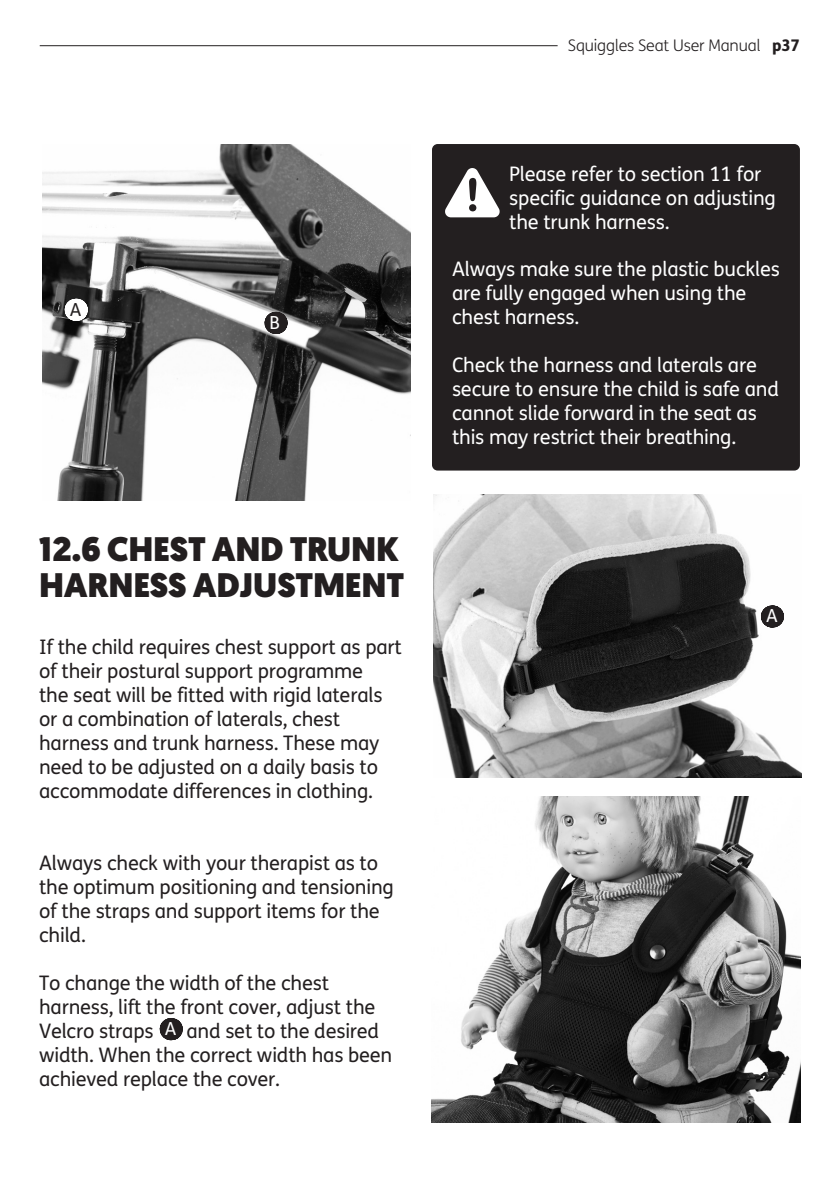
<style>
.page{position:relative;width:840px;height:1191px;background:#fff}
.page>*{position:absolute;margin:0;border:0;box-sizing:border-box;transform-origin:0 0}
.t1{font:900 34px/36px "Geomanist";letter-spacing:-.01em;color:#231f20}
.t2{font:20px/24px "FS Me";letter-spacing:-.01em;color:#231f20}
.t3{font:20px/24px "FS Me";letter-spacing:-.01em;color:#fff}
.DOT_BLACK{font:18px "FS Me";color:#fff}
.DOT_WHITE{font:18px "FS Me";color:#231f20}
.t4{font:300 16px "FS Me";letter-spacing:-.01em;color:#231f20}
.s1{font-weight:800}
</style>
<div class="page">
<hr style="left:40px;top:45px;width:517px;height:1px;background:#231f20">
<svg style="left:171px;top:1018px;width:1px;height:22px"></svg>
<img style="left:42px;top:145px;width:369px;height:355px">
<img style="left:433px;top:494px;width:368px;height:283px">
<img style="left:431px;top:796px;width:368px;height:327px">
<svg style="left:76px;top:299px;width:1px;height:22px"></svg>
<svg style="left:275px;top:312px;width:1px;height:22px"></svg>
<div style="left:432px;top:144px;width:367px;height:326px;background:#231f20;border-radius:6px"></div>
<svg style="left:445px;top:168px;width:54px;height:49px"></svg>
<svg style="left:771px;top:605px;width:1px;height:22px"></svg>
<p class="DOT_WHITE" style="left:70px;top:297px;width:13px">A</p>
<p class="DOT_BLACK" style="left:269px;top:310px;width:12px">B</p>
<p class="t1" style="left:39px;top:531px;width:366px">12.6 CHEST AND TRUNK<br>HARNESS ADJUSTMENT</p>
<p class="t2" style="left:39px;top:634px;width:364px">If the child requires chest support as part of their postural support programme<br>the seat will be fitted with rigid laterals or a combination of laterals, chest harness and trunk harness. These may need to be adjusted on a daily basis to accommodate differences in clothing.</p>
<p class="t2" style="left:39px;top:850px;width:356px">Always check with your therapist as to the optimum positioning and tensioning of the straps and support items for the child.</p>
<p class="t2" style="left:39px;top:970px;width:337px">To change the width of the chest harness, lift the front cover, adjust the<br>Velcro straps</p>
<p class="DOT_BLACK" style="left:165px;top:1016px;width:13px">A</p>
<p class="t2" style="left:39px;top:1018px;width:354px;text-indent:147px">and set to the desired width. When the correct width has been achieved replace the cover.</p>
<p class="t4" style="left:567px;top:34px;width:233px">Squiggles Seat User Manual <span class="s1">p37</span></p>
<p class="t3" style="left:509px;top:162px;width:268px">Please refer to section 11 for specific guidance on adjusting the trunk harness.</p>
<p class="t3" style="left:452px;top:257px;width:329px">Always make sure the plastic buckles</p>
<p class="t3" style="left:452px;top:281px;width:296px">are fully engaged when using the</p>
<p class="t3" style="left:452px;top:305px;width:129px">chest harness.</p>
<p class="t3" style="left:452px;top:353px;width:328px">Check the harness and laterals are secure to ensure the child is safe and cannot slide forward in the seat as this may restrict their breathing.</p>
<p class="DOT_BLACK" style="left:765px;top:603px;width:13px">A</p>
</div>
